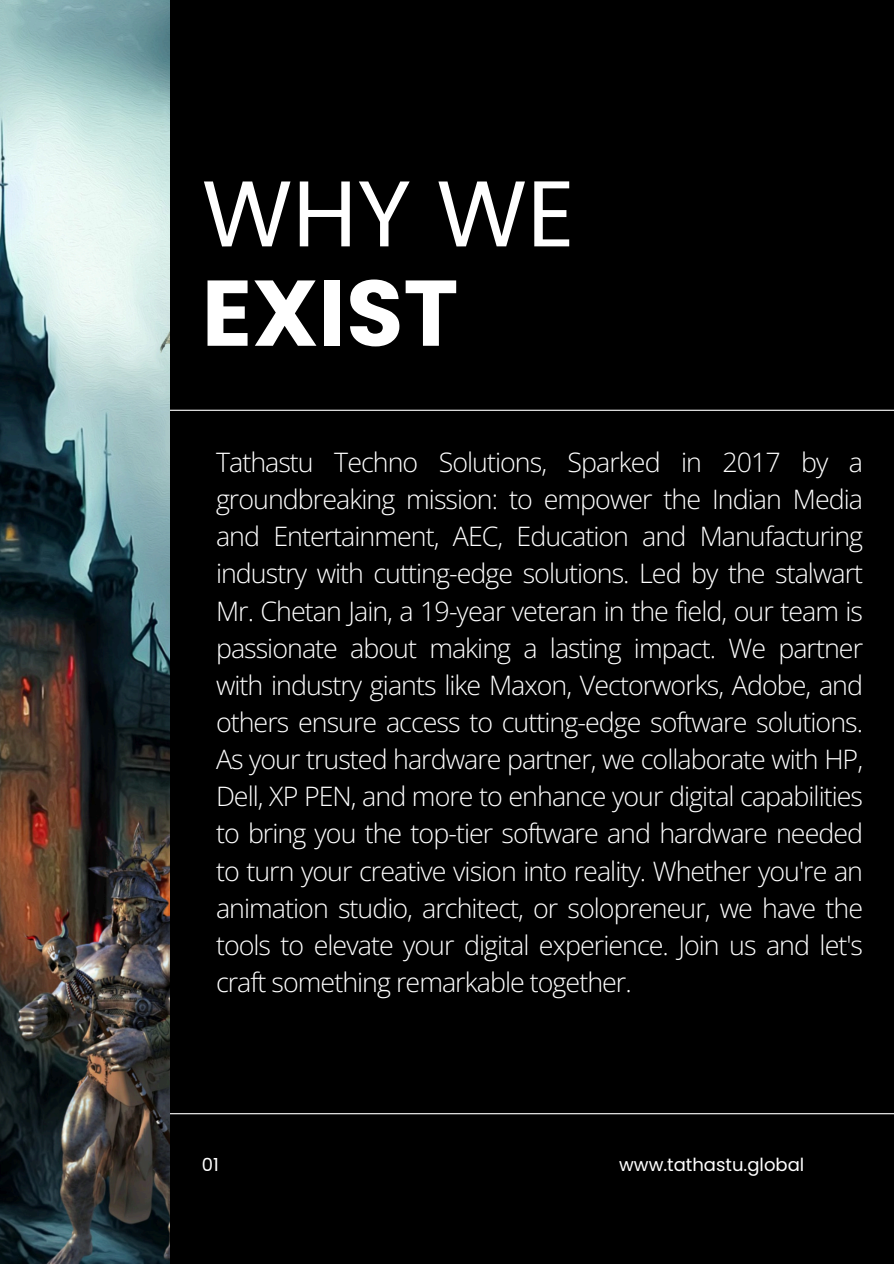
<style>
.page{position:relative;width:894px;height:1264px;background:#fff}
.page>*{position:absolute;margin:0;border:0;box-sizing:border-box;transform-origin:0 0}
.t1{font:93px "Poppins";color:#fff}
.t2{font:700 93px "Poppins";color:#fff}
.t3{font:300 26.85px/37.2px "Open Sans";letter-spacing:-.035em;color:#fff;text-align:justify}
.t4{font:18px "Poppins";color:#fff}
</style>
<div class="page">
<div style="left:0;top:0;width:893px;height:1263px;background:#000"></div>
<hr style="left:152px;top:410px;width:741px;height:1px;background:#fff">
<hr style="left:152px;top:1113px;width:741px;height:1px;background:#fff">
<img style="left:0;top:0;width:169px;height:1263px">
<h2 class="t1" style="left:202px;top:149px;width:374px">WHY WE</h2>
<h1 class="t2" style="left:202px;top:248px;width:258px">EXIST</h1>
<p class="t3" style="left:216px;top:443px;width:648px">Tathastu Techno Solutions, Sparked in 2017 by a groundbreaking mission: to empower the Indian Media and Entertainment, AEC, Education and Manufacturing industry with cutting-edge solutions. Led by the stalwart Mr. Chetan Jain, a 19-year veteran in the field, our team is passionate about making a lasting impact. We partner with industry giants like Maxon, Vectorworks, Adobe, and others ensure access to cutting-edge software solutions.<br>As your trusted hardware partner, we collaborate with HP, Dell, XP PEN, and more to enhance your digital capabilities to bring you the top-tier software and hardware needed to turn your creative vision into reality. Whether you're an animation studio, architect, or solopreneur, we have the tools to elevate your digital experience. Join us and let's craft something remarkable together.</p>
<p class="t4" style="left:202px;top:1152px;width:19px">01</p>
<h3 class="t4" style="left:619px;top:1152px;width:186px">www.tathastu.global</h3>
</div>
